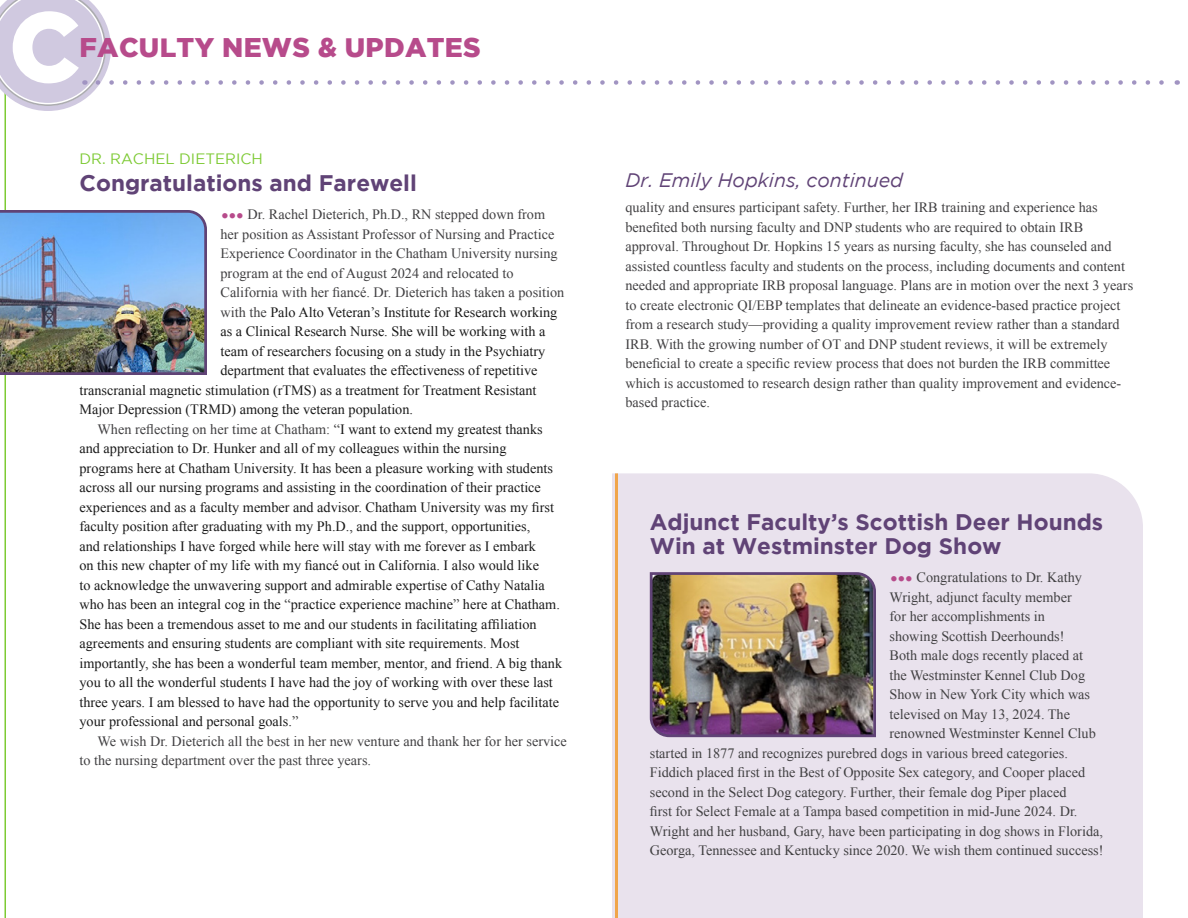
<style>
.page{position:relative;width:1188px;height:918px;background:#fff}
.page>*{position:absolute;margin:0;border:0;box-sizing:border-box;transform-origin:0 0}
.t1{font:900 27px "Gotham";letter-spacing:.01em;color:#b74b8b}
.t2{font:700 22.5px/24px "Gotham";color:#604376}
.t3{font:italic 19.5px "Gotham";color:#604376}
.t4{font:15px "Gotham";color:#7dca33}
.t5{font:14.25px/19.5px "Times New Roman";color:#414042}
.t6{font:14.25px "Times New Roman";color:#1a1a1a}
.s1{font-family:"Bovine Round MVB";font-size:24px;color:#b74b8b}
.s2{color:#414042}
.s3{color:#1a1a1a}
</style>
<div class="page">
<hr style="left:4px;top:54px;width:2px;height:864px;background:#7dca33">
<svg style="left:0;top:0;width:1164px;height:111px"></svg>
<div style="left:612px;top:473px;width:531px;height:445px;background:#e9e2ed"></div>
<hr style="left:615px;top:473px;width:3px;height:445px;background:#f0a54b">
<img style="left:0;top:209px;width:207px;height:167px">
<img style="left:648px;top:571px;width:229px;height:168px">
<h1 class="t1" style="left:80px;top:32px;width:403px">FACULTY NEWS &amp; UPDATES</h1>
<p class="t4" style="left:80px;top:151px;width:185px">DR. RACHEL DIETERICH</p>
<h2 class="t2" style="left:80px;top:170px;width:339px">Congratulations and Farewell</h2>
<p class="t5" style="left:220px;top:205px;width:326px"><span class="s1">…</span> Dr. Rachel Dieterich, Ph.D., RN stepped down from</p>
<p class="t5" style="left:220px;top:224px;width:336px">her position as Assistant Professor of Nursing and Practice</p>
<p class="t5" style="left:220px;top:244px;width:339px">Experience Coordinator in the Chatham University nursing</p>
<p class="t5" style="left:220px;top:263px;width:295px">program at the end of August 2024 and relocated to</p>
<p class="t5" style="left:220px;top:283px;width:345px">California with her fiancé. Dr. Dieterich has taken a position</p>
<p class="t6" style="left:220px;top:302px;width:338px"><span class="s2">with the</span> Palo Alto Veteran’s Institute for Research working</p>
<p class="t6" style="left:220px;top:322px;width:326px">as a Clinical Research Nurse. She will be working with a</p>
<p class="t6" style="left:220px;top:341px;width:326px">team of researchers focusing on a study in the Psychiatry</p>
<p class="t6" style="left:220px;top:361px;width:319px">department that evaluates the effectiveness of repetitive</p>
<p class="t6" style="left:80px;top:380px;width:459px">transcranial magnetic stimulation (rTMS) as a treatment for Treatment Resistant</p>
<p class="t6" style="left:80px;top:400px;width:335px">Major Depression (TRMD) among the veteran population.</p>
<p class="t5" style="left:98px;top:419px;width:447px">When reflecting on her time at Chatham: <span class="s3">“I want to extend my greatest thanks</span></p>
<p class="t6" style="left:80px;top:439px;width:429px">and appreciation to Dr. Hunker and all of my colleagues within the nursing</p>
<p class="t6" style="left:80px;top:458px;width:475px">programs here at Chatham University. It has been a pleasure working with students</p>
<p class="t6" style="left:80px;top:478px;width:463px">across all our nursing programs and assisting in the coordination of their practice</p>
<p class="t6" style="left:80px;top:497px;width:476px">experiences and as a faculty member and advisor. Chatham University was my first</p>
<p class="t6" style="left:80px;top:517px;width:452px">faculty position after graduating with my Ph.D., and the support, opportunities,</p>
<p class="t6" style="left:80px;top:536px;width:458px">and relationships I have forged while here will stay with me forever as I embark</p>
<p class="t6" style="left:80px;top:556px;width:461px">on this new chapter of my life with my fiancé out in California. I also would like</p>
<p class="t6" style="left:80px;top:575px;width:467px">to acknowledge the unwavering support and admirable expertise of Cathy Natalia</p>
<p class="t6" style="left:80px;top:595px;width:482px">who has been an integral cog in the “practice experience machine” here at Chatham.</p>
<p class="t6" style="left:80px;top:614px;width:459px">She has been a tremendous asset to me and our students in facilitating affiliation</p>
<p class="t6" style="left:80px;top:634px;width:442px">agreements and ensuring students are compliant with site requirements. Most</p>
<p class="t6" style="left:80px;top:653px;width:484px">importantly, she has been a wonderful team member, mentor, and friend. A big thank</p>
<p class="t6" style="left:80px;top:673px;width:475px">you to all the wonderful students I have had the joy of working with over these last</p>
<p class="t6" style="left:80px;top:692px;width:481px">three years. I am blessed to have had the opportunity to serve you and help facilitate</p>
<p class="t6" style="left:80px;top:712px;width:220px">your professional and personal goals.”</p>
<p class="t5" style="left:80px;top:731px;width:489px;text-indent:18px">We wish Dr. Dieterich all the best in her new venture and thank her for her service to the nursing department over the past three years.</p>
<h3 class="t3" style="left:626px;top:170px;width:279px">Dr. Emily Hopkins, continued</h3>
<p class="t5" style="left:626px;top:198px;width:509px">quality and ensures participant safety. Further, her IRB training and experience has benefited both nursing faculty and DNP students who are required to obtain IRB approval. Throughout Dr. Hopkins 15 years as nursing faculty, she has counseled and assisted countless faculty and students on the process, including documents and content needed and appropriate IRB proposal language. Plans are in motion over the next 3 years to create electronic QI/EBP templates that delineate an evidence-based practice project from a research study—providing a quality improvement review rather than a standard IRB. With the growing number of OT and DNP student reviews, it will be extremely beneficial to create a specific review process that does not burden the IRB committee which is accustomed to research design rather than quality improvement and evidence&shy;based practice.</p>
<h2 class="t2" style="left:650px;top:509px;width:455px">Adjunct Faculty’s Scottish Deer Hounds<br>Win at Westminster Dog Show</h2>
<p class="t5" style="left:889px;top:567px;width:194px"><span class="s1">…</span> Congratulations to Dr. Kathy</p>
<p class="t5" style="left:889px;top:587px;width:184px">Wright, adjunct faculty member</p>
<p class="t5" style="left:889px;top:606px;width:157px">for her accomplishments in</p>
<p class="t5" style="left:889px;top:626px;width:176px">showing Scottish Deerhounds!</p>
<p class="t5" style="left:889px;top:645px;width:195px">Both male dogs recently placed at</p>
<p class="t5" style="left:889px;top:665px;width:197px">the Westminster Kennel Club Dog</p>
<p class="t5" style="left:889px;top:684px;width:202px">Show in New York City which was</p>
<p class="t5" style="left:889px;top:704px;width:182px">televised on May 13, 2024. The</p>
<p class="t5" style="left:889px;top:723px;width:208px">renowned Westminster Kennel Club</p>
<p class="t5" style="left:650px;top:743px;width:420px">started in 1877 and recognizes purebred dogs in various breed categories.</p>
<p class="t5" style="left:650px;top:762px;width:437px">Fiddich placed first in the Best of Opposite Sex category, and Cooper placed</p>
<p class="t5" style="left:650px;top:782px;width:418px">second in the Select Dog category. Further, their female dog Piper placed</p>
<p class="t5" style="left:650px;top:801px;width:429px">first for Select Female at a Tampa based competition in mid-June 2024. Dr.</p>
<p class="t5" style="left:650px;top:821px;width:455px">Wright and her husband, Gary, have been participating in dog shows in Florida,</p>
<p class="t5" style="left:650px;top:840px;width:455px">Georga, Tennessee and Kentucky since 2020. We wish them continued success!</p>
</div>
